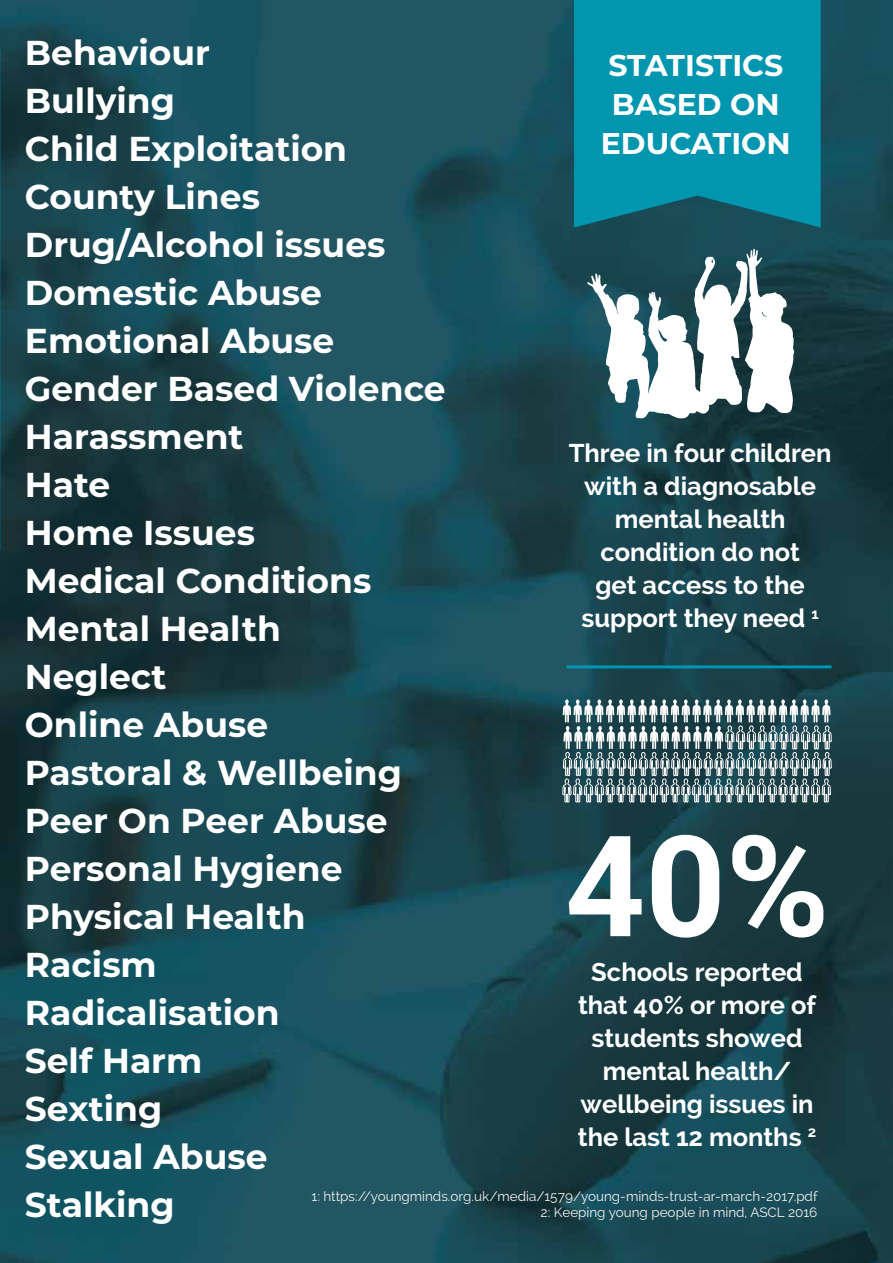
<style>
.page{position:relative;width:893px;height:1263px;background:#fff}
.page>*{position:absolute;margin:0;border:0;box-sizing:border-box;transform-origin:0 0}
.t1{font:700 34.5px/48px "Montserrat";color:#fff}
.t2{font:700 30px/39px "Montserrat";color:#fff;text-align:center}
.t3{font:700 25.5px/33px "Raleway";color:#fff;text-align:center}
.t4{font:13.5px/16px "Raleway";color:#f1f1f1;text-align:right}
</style>
<div class="page">
<img style="left:0;top:0;width:893px;height:1263px">
<svg style="left:587px;top:249px;width:207px;height:170px"></svg>
<svg style="left:562px;top:699px;width:270px;height:103px"></svg>
<svg style="left:569px;top:836px;width:73px;height:100px"></svg>
<svg style="left:652px;top:835px;width:67px;height:102px"></svg>
<svg style="left:732px;top:835px;width:91px;height:102px"></svg>
<hr style="left:566px;top:665px;width:266px;height:3px;background:#0096af">
<svg style="left:0;top:6px;width:1px;height:543px"></svg>
<svg style="left:574px;top:0;width:247px;height:227px;background:#0190a8"></svg>
<p class="t1" style="left:25px;top:27px;width:422px">Behaviour<br>Bullying<br>Child Exploitation<br>County Lines<br>Drug/Alcohol issues<br>Domestic Abuse<br>Emotional Abuse<br>Gender Based Violence<br>Harassment<br>Hate<br>Home Issues<br>Medical Conditions<br>Mental Health<br>Neglect<br>Online Abuse<br>Pastoral &amp; Wellbeing<br>Peer On Peer Abuse<br>Personal Hygiene<br>Physical Health<br>Racism<br>Radicalisation<br>Self Harm<br>Sexting<br>Sexual Abuse<br>Stalking</p>
<p class="t2" style="left:601px;top:44px;width:191px">STATISTICS<br>BASED ON<br>EDUCATION</p>
<p class="t3" style="left:569px;top:437px;width:264px">Three in four children with a diagnosable mental health condition do not<br>get access to the support they need <sup>1</sup></p>
<p class="t3" style="left:578px;top:955px;width:240px">Schools reported that 40% or more of students showed mental health/ wellbeing issues in the last 12 months <sup>2</sup></p>
<p class="t4" style="left:312px;top:1188px;width:508px">1: https://youngminds.org.uk/media/1579/young-minds-trust-ar-march-2017.pdf<br>2: Keeping young people in mind, ASCL 2016</p>
</div>
